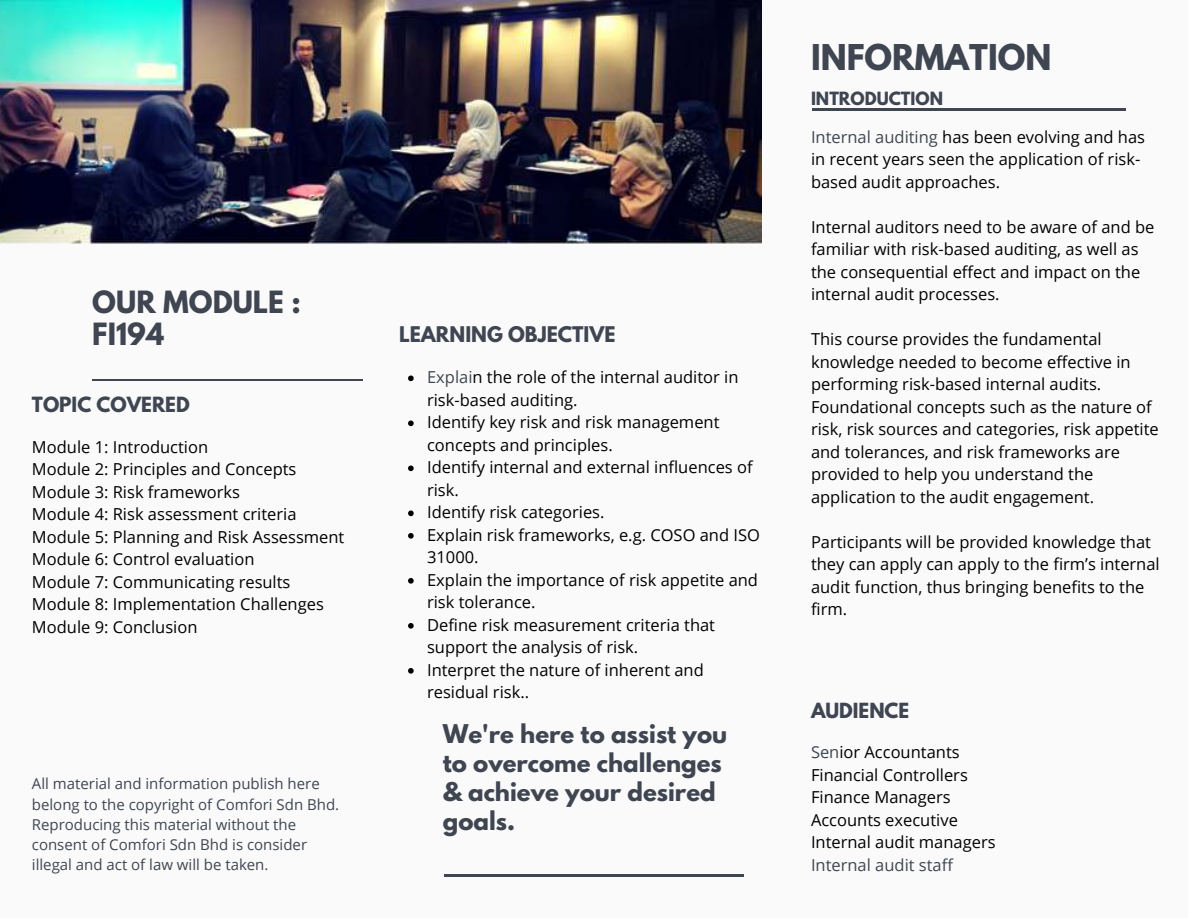
<style>
.page{position:relative;width:1188px;height:918px;background:#fafafa}
.page>*{position:absolute;margin:0;border:0;box-sizing:border-box;transform-origin:0 0}
.t1{font:700 31.5px "League Spartan";color:#3f4652}
.t2{font:700 27.15px/32px "League Spartan";color:#3f4652}
.t3{font:700 22.8px/29px "League Spartan";color:#3f4652}
.t4{font:700 19.2px "League Spartan";color:#3f4652}
.t5{font:700 18.6px "League Spartan";color:#3f4652}
.t6{font:700 18.45px "League Spartan";color:#3f4652}
.t7{font:16.5px/22.5px "Open Sans";color:#000}
.t8{font:16.5px "Open Sans";color:#3f4652}
.t9{font:700 16.2px "League Spartan";color:#3f4652}
.t10{font:15px/20.2px "Open Sans";color:#3f4652}
.s1{color:#3f4652}
</style>
<div class="page">
<hr style="left:444px;top:875px;width:299px;height:2px;background:#3f4652">
<hr style="left:812px;top:109px;width:314px;height:2px;background:#3f4652">
<img style="left:0;top:0;width:762px;height:244px">
<hr style="left:92px;top:379px;width:271px;height:2px;background:#3f4652">
<svg style="left:408px;top:376px;width:6px;height:5px"></svg>
<svg style="left:408px;top:421px;width:6px;height:5px"></svg>
<svg style="left:408px;top:466px;width:6px;height:5px"></svg>
<svg style="left:408px;top:511px;width:6px;height:5px"></svg>
<svg style="left:408px;top:533px;width:6px;height:6px"></svg>
<svg style="left:408px;top:578px;width:6px;height:6px"></svg>
<svg style="left:408px;top:623px;width:6px;height:6px"></svg>
<svg style="left:408px;top:668px;width:6px;height:6px"></svg>
<h2 class="t2" style="left:92px;top:285px;width:210px">OUR MODULE :<br>FI194</h2>
<p class="t5" style="left:32px;top:390px;width:159px">TOPIC COVERED</p>
<p class="t7" style="left:32px;top:435px;width:314px">Module 1: Introduction<br>Module 2: Principles and Concepts<br>Module 3: Risk frameworks<br>Module 4: Risk assessment criteria<br>Module 5: Planning and Risk Assessment<br>Module 6: Control evaluation<br>Module 7: Communicating results<br>Module 8: Implementation Challenges<br>Module 9: Conclusion</p>
<p class="t10" style="left:32px;top:773px;width:309px">All material and information publish here belong to the copyright of Comfori Sdn Bhd.<br>Reproducing this material without the consent of Comfori Sdn Bhd is consider illegal and act of law will be taken.</p>
<p class="t4" style="left:399px;top:319px;width:218px">LEARNING OBJECTIVE</p>
<p class="t7" style="left:427px;top:366px;width:334px"><span class="s1">Explai</span>n the role of the internal auditor in risk-based auditing.<br>Identify key risk and risk management concepts and principles.<br>Identify internal and external influences of risk.<br>Identify risk categories.<br>Explain risk frameworks, e.g. COSO and ISO<br>31000.<br>Explain the importance of risk appetite and risk tolerance.<br>Define risk measurement criteria that support the analysis of risk.<br>Interpret the nature of inherent and residual risk..</p>
<h3 class="t3" style="left:443px;top:719px;width:286px">We're here to assist you to overcome challenges &amp; achieve your desired goals.</h3>
<h1 class="t1" style="left:811px;top:33px;width:242px">INFORMATION</h1>
<p class="t9" style="left:811px;top:86px;width:134px">INTRODUCTION</p>
<p class="t7" style="left:811px;top:125px;width:336px"><span class="s1">Internal auditing</span> has been evolving and has in recent years seen the application of risk&shy;based audit approaches.</p>
<p class="t7" style="left:811px;top:215px;width:345px">Internal auditors need to be aware of and be familiar with risk-based auditing, as well as the consequential effect and impact on the internal audit processes.</p>
<p class="t7" style="left:811px;top:327px;width:349px">This course provides the fundamental knowledge needed to become effective in performing risk-based internal audits.<br>Foundational concepts such as the nature of risk, risk sources and categories, risk appetite and tolerances, and risk frameworks are provided to help you understand the application to the audit engagement.</p>
<p class="t7" style="left:811px;top:530px;width:350px">Participants will be provided knowledge that they can apply can apply to the firm’s internal audit function, thus bringing benefits to the firm.</p>
<p class="t6" style="left:811px;top:696px;width:100px">AUDIENCE</p>
<p class="t7" style="left:811px;top:741px;width:186px"><span class="s1">Sen</span>ior Accountants<br>Financial Controllers<br>Finance Managers<br>Accounts executive<br>Internal audit managers</p>
<p class="t8" style="left:811px;top:853px;width:143px">Internal audit staff</p>
</div>
